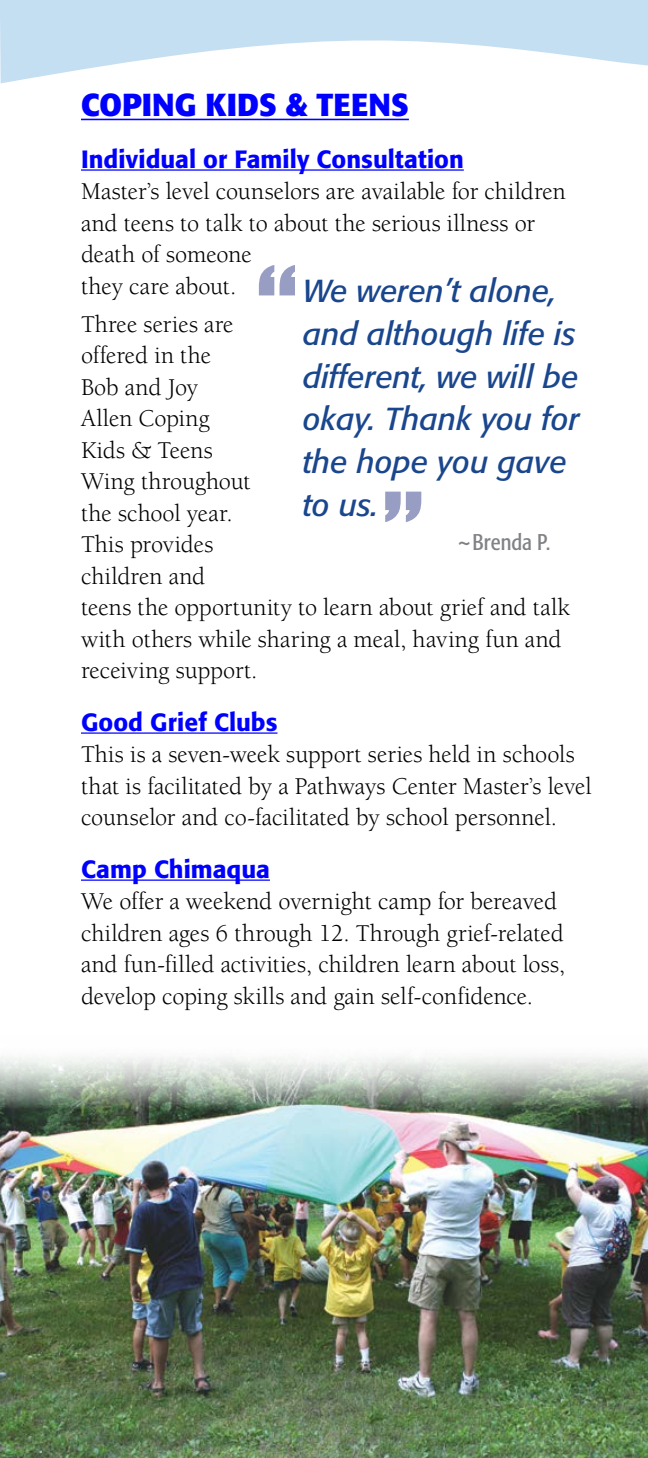
<style>
.page{position:relative;width:648px;height:1458px;background:#fff}
.page>*{position:absolute;margin:0;border:0;box-sizing:border-box;transform-origin:0 0}
.t1{font:119.25px "Impact";color:#989dc4}
.t2{font:italic 31.5px/42.8px "Formata";color:#1a468d}
.t3{font:700 31.5px "Formata";color:#00f}
.t4{font:24.75px/31.5px "Berkeley";color:#000}
.t5{font:500 24.75px "Formata";color:#00f}
.t6{font:condensed 22.5px "Formata";color:#808285}
</style>
<div class="page">
<hr style="left:81px;top:119px;width:328px;height:1px;background:#00f">
<hr style="left:81px;top:169px;width:383px;height:2px;background:#00f">
<hr style="left:81px;top:732px;width:197px;height:2px;background:#00f">
<hr style="left:81px;top:880px;width:189px;height:1px;background:#00f">
<img style="left:0;top:1056px;width:648px;height:402px">
<svg style="left:0;top:0;width:648px;height:84px;fill:#c4def2"></svg>
<p class="t3" style="left:81px;top:85px;width:329px">COPING KIDS &amp; TEENS</p>
<p class="t5" style="left:81px;top:144px;width:384px">Individual or Family Consultation</p>
<p class="t4" style="left:81px;top:176px;width:486px">Master’s level counselors are available for children and teens to talk to about the serious illness or death of someone<br>they care about.</p>
<p class="t4" style="left:81px;top:309px;width:491px">Three series are<br>offered in the<br>Bob and Joy<br>Allen Coping<br>Kids &amp; Teens<br>Wing throughout<br>the school year.<br>This provides<br>children and<br>teens the opportunity to learn about grief and talk with others while sharing a meal, having fun and receiving support.</p>
<p class="t5" style="left:81px;top:707px;width:198px">Good Grief Clubs</p>
<p class="t4" style="left:81px;top:739px;width:512px">This is a seven-week support series held in schools that is facilitated by a Pathways Center Master’s level counselor and co-facilitated by school personnel.</p>
<p class="t5" style="left:81px;top:854px;width:190px">Camp Chimaqua</p>
<p class="t4" style="left:81px;top:886px;width:486px">We offer a weekend overnight camp for bereaved children ages 6 through 12. Through grief-related and fun-filled activities, children learn about loss, develop coping skills and gain self-confidence.</p>
<h1 class="t1" style="left:257px;top:220px;width:42px">“</h1>
<p class="t2" style="left:303px;top:270px;width:278px">We weren’t alone, and although life is different, we will be okay. Thank you for the hope you gave to us.</p>
<p class="t6" style="left:456px;top:528px;width:96px">~Brenda P.</p>
<h1 class="t1" style="left:383px;top:447px;width:42px">”</h1>
</div>
